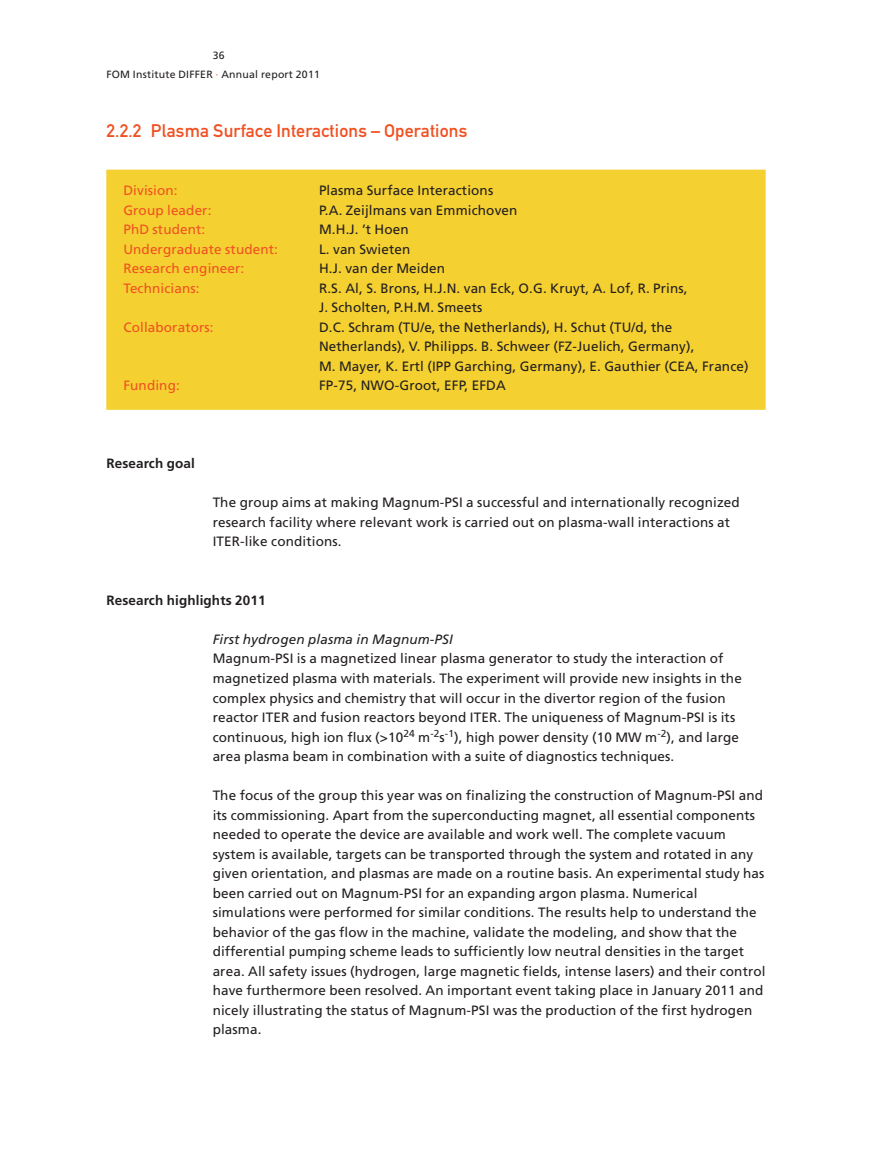
<style>
.page{position:relative;width:872px;height:1149px;background:#fff}
.page>*{position:absolute;margin:0;border:0;box-sizing:border-box;transform-origin:0 0}
.t1{font:18px "DIN Mittelschrift";letter-spacing:.01em;color:#f15122}
.t2{font:13.5px/19.5px "Frutiger LT Std";letter-spacing:.01em;color:#231f20}
.t3{font:13.5px "Frutiger LT Std";letter-spacing:.01em;color:#f15122}
.t4{font:700 13.5px "Frutiger LT Std";letter-spacing:.01em;color:#231f20}
.t5{font:italic 13.5px "Frutiger LT Std";letter-spacing:.01em;color:#231f20}
.t6{font:10.5px/19.5px "Frutiger LT Std";letter-spacing:.02em;color:#231f20}
.s1{color:#f15122}
</style>
<div class="page">
<div style="left:106px;top:170px;width:659px;height:240px;background:#f4d031"></div>
<p class="t6" style="left:106px;top:45px;width:215px;text-indent:106px">36<br>FOM Institute DIFFER <span class="s1">·</span> Annual report 2011</p>
<h1 class="t1" style="left:106px;top:120px;width:362px">2.2.2 Plasma Surface Interactions – Operations</h1>
<p class="t3" style="left:123px;top:182px;width:56px">Division:</p>
<p class="t2" style="left:319px;top:181px;width:176px">Plasma Surface Interactions</p>
<p class="t3" style="left:123px;top:202px;width:90px">Group leader:</p>
<p class="t2" style="left:319px;top:200px;width:200px">P.A. Zeijlmans van Emmichoven</p>
<p class="t3" style="left:123px;top:221px;width:83px">PhD student:</p>
<p class="t2" style="left:319px;top:220px;width:91px">M.H.J. ’t Hoen</p>
<p class="t3" style="left:123px;top:241px;width:156px">Undergraduate student:</p>
<p class="t2" style="left:319px;top:239px;width:93px">L. van Swieten</p>
<p class="t3" style="left:123px;top:260px;width:123px">Research engineer:</p>
<p class="t2" style="left:319px;top:259px;width:128px">H.J. van der Meiden</p>
<p class="t3" style="left:123px;top:280px;width:78px">Technicians:</p>
<p class="t2" style="left:319px;top:278px;width:370px">R.S. Al, S. Brons, H.J.N. van Eck, O.G. Kruyt, A. Lof, R. Prins,<br>J. Scholten, P.H.M. Smeets</p>
<p class="t3" style="left:123px;top:319px;width:92px">Collaborators:</p>
<p class="t2" style="left:319px;top:317px;width:431px">D.C. Schram (TU/e, the Netherlands), H. Schut (TU/d, the<br>Netherlands), V. Philipps. B. Schweer (FZ-Juelich, Germany),<br>M. Mayer, K. Ertl (IPP Garching, Germany), E. Gauthier (CEA, France)</p>
<p class="t3" style="left:123px;top:377px;width:58px">Funding:</p>
<p class="t2" style="left:319px;top:376px;width:188px">FP-75, NWO-Groot, EFP, EFDA</p>
<p class="t4" style="left:106px;top:455px;width:90px">Research goal</p>
<p class="t2" style="left:213px;top:493px;width:528px">The group aims at making Magnum-PSI a successful and internationally recognized research facility where relevant work is carried out on plasma-wall interactions at<br>ITER-like conditions.</p>
<p class="t4" style="left:106px;top:592px;width:161px">Research highlights 2011</p>
<p class="t5" style="left:213px;top:631px;width:242px">First hydrogen plasma in Magnum-PSI</p>
<p class="t2" style="left:213px;top:649px;width:530px">Magnum-PSI is a magnetized linear plasma generator to study the interaction of magnetized plasma with materials. The experiment will provide new insights in the complex physics and chemistry that will occur in the divertor region of the fusion reactor ITER and fusion reactors beyond ITER. The uniqueness of Magnum-PSI is its continuous, high ion flux (&gt;10<sup>24</sup> m<sup>-2</sup>s<sup>-1</sup>), high power density (10 MW m<sup>-2</sup>), and large area plasma beam in combination with a suite of diagnostics techniques.</p>
<p class="t2" style="left:213px;top:785px;width:554px">The focus of the group this year was on finalizing the construction of Magnum-PSI and its commissioning. Apart from the superconducting magnet, all essential components needed to operate the device are available and work well. The complete vacuum system is available, targets can be transported through the system and rotated in any given orientation, and plasmas are made on a routine basis. An experimental study has been carried out on Magnum-PSI for an expanding argon plasma. Numerical simulations were performed for similar conditions. The results help to understand the behavior of the gas flow in the machine, validate the modeling, and show that the differential pumping scheme leads to sufficiently low neutral densities in the target area. All safety issues (hydrogen, large magnetic fields, intense lasers) and their control have furthermore been resolved. An important event taking place in January 2011 and nicely illustrating the status of Magnum-PSI was the production of the first hydrogen plasma.</p>
</div>
